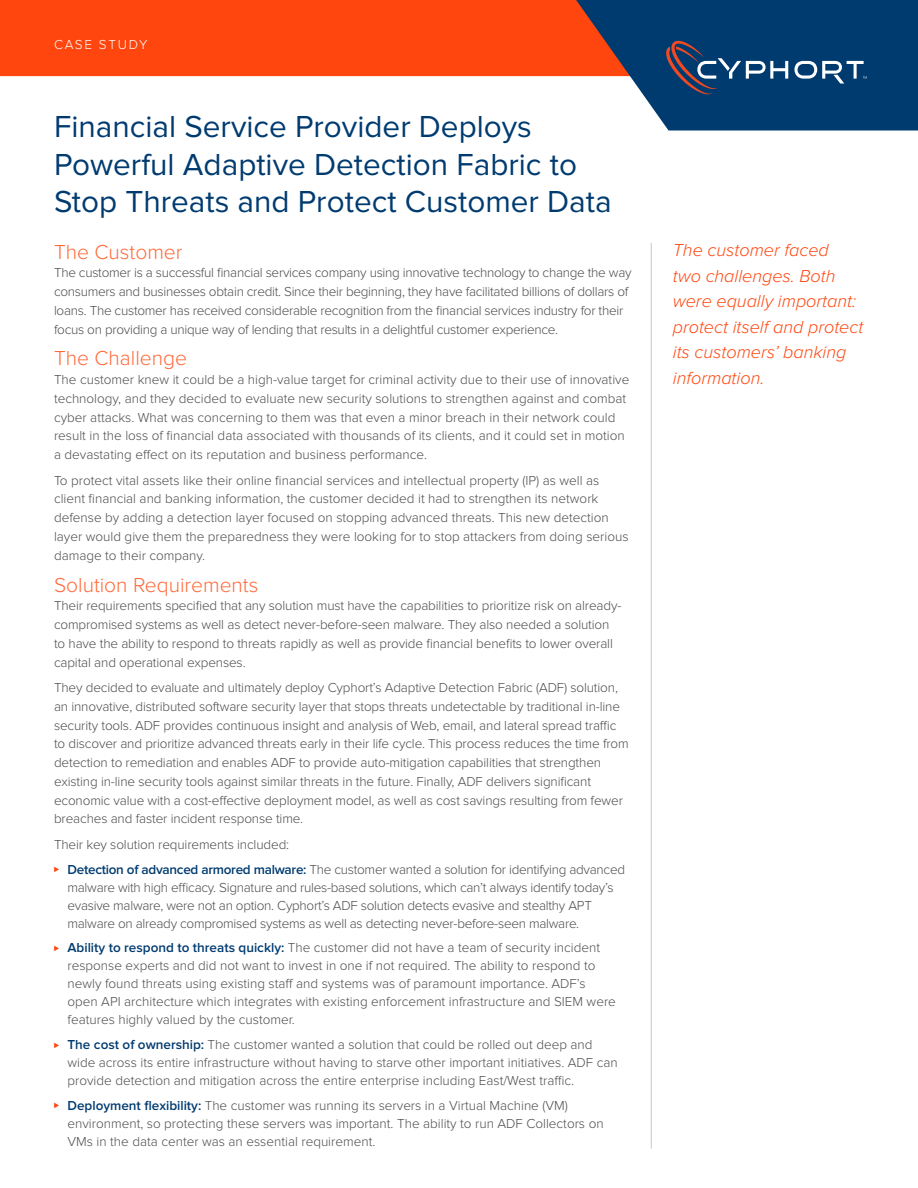
<style>
.page{position:relative;width:918px;height:1188px;background:#fff}
.page>*{position:absolute;margin:0;border:0;box-sizing:border-box;transform-origin:0 0}
.t1{font:31.5px/37.5px "Proxima Nova";color:#003b70}
.t2{font:300 21px "Proxima Nova";color:#ff6939}
.t3{font:italic 300 18px/25.5px "Proxima Nova";color:#ff460f}
.t4{font:300 13.5px/18.8px "Proxima Nova";letter-spacing:-.01em;color:#4b4c4d}
.t5{font:300 13.5px "Proxima Nova";letter-spacing:.125em;color:#fff}
.s1{font-size:9px;color:#ff460f}
.s2{font-weight:600;color:#003b70}
</style>
<div class="page">
<div style="left:0;top:0;width:576px;height:76px;background:#ff460f"></div>
<svg style="left:576px;top:0;width:342px;height:130px;background:#2c517a"></svg>
<svg style="left:794px;top:61px;width:73px;height:23px"></svg>
<svg style="left:666px;top:41px;width:122px;height:53px;background:#264c76"></svg>
<hr style="left:651px;top:243px;width:1px;height:906px;background:#c2c9da">
<p class="t5" style="left:54px;top:38px;width:95px">CASE STUDY</p>
<h1 class="t1" style="left:54px;top:109px;width:559px">Financial Service Provider Deploys<br>Powerful Adaptive Detection Fabric to<br>Stop Threats and Protect Customer Data</h1>
<h2 class="t2" style="left:54px;top:242px;width:130px">The Customer</h2>
<p class="t4" style="left:54px;top:264px;width:579px">The customer is a successful financial services company using innovative technology to change the way consumers and businesses obtain credit. Since their beginning, they have facilitated billions of dollars of loans. The customer has received considerable recognition from the financial services industry for their focus on providing a unique way of lending that results in a delightful customer experience.</p>
<h2 class="t2" style="left:54px;top:349px;width:135px">The Challenge</h2>
<p class="t4" style="left:54px;top:371px;width:577px">The customer knew it could be a high-value target for criminal activity due to their use of innovative technology, and they decided to evaluate new security solutions to strengthen against and combat cyber attacks. What was concerning to them was that even a minor breach in their network could result in the loss of financial data associated with thousands of its clients, and it could set in motion a devastating effect on its reputation and business performance.</p>
<p class="t4" style="left:54px;top:471px;width:576px">To protect vital assets like their online financial services and intellectual property (IP) as well as client financial and banking information, the customer decided it had to strengthen its network defense by adding a detection layer focused on stopping advanced threats. This new detection layer would give them the preparedness they were looking for to stop attackers from doing serious damage to their company.</p>
<h2 class="t2" style="left:54px;top:575px;width:206px">Solution Requirements</h2>
<p class="t4" style="left:54px;top:597px;width:569px">Their requirements specified that any solution must have the capabilities to prioritize risk on already&shy;compromised systems as well as detect never-before-seen malware. They also needed a solution to have the ability to respond to threats rapidly as well as provide financial benefits to lower overall capital and operational expenses.</p>
<p class="t4" style="left:54px;top:679px;width:576px">They decided to evaluate and ultimately deploy Cyphort’s Adaptive Detection Fabric (ADF) solution, an innovative, distributed software security layer that stops threats undetectable by traditional in-line security tools. ADF provides continuous insight and analysis of Web, email, and lateral spread traffic to discover and prioritize advanced threats early in their life cycle. This process reduces the time from detection to remediation and enables ADF to provide auto-mitigation capabilities that strengthen existing in-line security tools against similar threats in the future. Finally, ADF delivers significant economic value with a cost-effective deployment model, as well as cost savings resulting from fewer breaches and faster incident response time.</p>
<p class="t4" style="left:54px;top:833px;width:573px;line-height:24.8px">Their key solution requirements included:<br><span class="s1">⊲</span> <span class="s2">Detection of advanced armored malware:</span> The customer wanted a solution for identifying advanced</p>
<p class="t4" style="left:68px;top:879px;width:548px;line-height:18px">malware with high efficacy. Signature and rules-based solutions, which can’t always identify today’s evasive malware, were not an option. Cyphort’s ADF solution detects evasive and stealthy APT malware on already compromised systems as well as detecting never-before-seen malware.</p>
<p class="t4" style="left:68px;top:939px;width:550px;line-height:18px;text-indent:-14px"><span class="s1">⊲</span> <span class="s2">Ability to respond to threats quickly:</span> The customer did not have a team of security incident response experts and did not want to invest in one if not required. The ability to respond to newly found threats using existing staff and systems was of paramount importance. ADF’s open API architecture which integrates with existing enforcement infrastructure and SIEM were features highly valued by the customer.</p>
<p class="t4" style="left:68px;top:1036px;width:552px;line-height:18px;text-indent:-14px"><span class="s1">⊲</span> <span class="s2">The cost of ownership:</span> The customer wanted a solution that could be rolled out deep and wide across its entire infrastructure without having to starve other important initiatives. ADF can provide detection and mitigation across the entire enterprise including East/West traffic.</p>
<p class="t4" style="left:68px;top:1097px;width:538px;line-height:18px;text-indent:-14px"><span class="s1">⊲</span> <span class="s2">Deployment flexibility:</span> The customer was running its servers in a Virtual Machine (VM) environment, so protecting these servers was important. The ability to run ADF Collectors on<br>VMs in the data center was an essential requirement.</p>
<h3 class="t3" style="left:673px;top:238px;width:192px">The customer faced<br>two challenges. Both were equally important: protect itself and protect its customers’ banking information.</h3>
</div>
